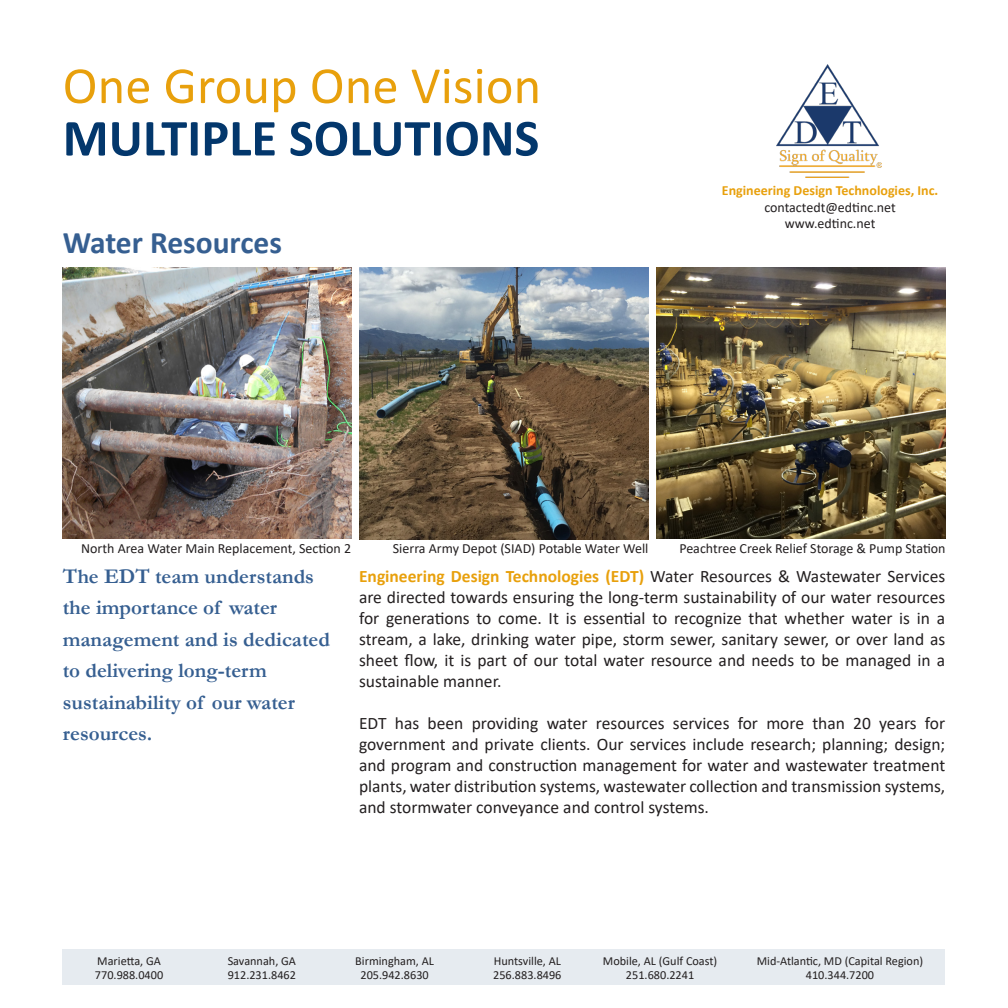
<style>
.page{position:relative;width:1008px;height:1008px;background:#fff}
.page>*{position:absolute;margin:0;border:0;box-sizing:border-box;transform-origin:0 0}
.t1{font:52.5px "Calibri";letter-spacing:.005em;color:#e8a00c}
.t2{font:700 52.5px "Calibri";color:#03376c}
.t3{font:700 31.5px "Calibri";color:#365f91}
.t4{font:700 21px/31.5px "Garamond";color:#365f91}
.t5{font:17.5px/21px "Calibri";color:#231f20;text-align:justify}
.t6{font:14px "Calibri";color:#231f20}
.t7{font:700 14px "Calibri";color:#e8a00c}
.t8{font:12.25px "Calibri";color:#231f20}
.s1{font-weight:700;color:#e8a00c}
</style>
<div class="page">
<img style="left:657px;top:268px;width:289px;height:271px">
<img style="left:63px;top:268px;width:289px;height:271px">
<img style="left:360px;top:268px;width:289px;height:271px">
<div style="left:63px;top:949px;width:882px;height:36px;background:#e6ebf0"></div>
<img style="left:777px;top:64px;width:104px;height:113px">
<p class="t1" style="left:63px;top:49px;width:480px">One Group One Vision</p>
<p class="t2" style="left:63px;top:101px;width:478px">MULTIPLE SOLUTIONS</p>
<p class="t3" style="left:63px;top:220px;width:221px">Water Resources</p>
<p class="t7" style="left:722px;top:180px;width:218px">Engineering Design Technologies, Inc.</p>
<p class="t6" style="left:764px;top:197px;width:133px">contactedt@edtinc.net</p>
<p class="t6" style="left:785px;top:214px;width:92px">www.edtinc.net</p>
<p class="t6" style="left:81px;top:539px;width:271px">North Area Water Main Replacement, Section 2</p>
<p class="t6" style="left:393px;top:539px;width:257px">Sierra Army Depot (SIAD) Potable Water Well</p>
<p class="t6" style="left:679px;top:539px;width:268px">Peachtree Creek Relief Storage &amp; Pump Station</p>
<p class="t4" style="left:63px;top:561px;width:269px">The EDT team understands the importance of water management and is dedicated to delivering long-term sustainability of our water resources.</p>
<p class="t5" style="left:359px;top:566px;width:588px"><span class="s1">Engineering Design Technologies (EDT)</span> Water Resources &amp; Wastewater Services are directed towards ensuring the long-term sustainability of our water resources for generations to come. It is essential to recognize that whether water is in a stream, a lake, drinking water pipe, storm sewer, sanitary sewer, or over land as sheet flow, it is part of our total water resource and needs to be managed in a sustainable manner.</p>
<p class="t5" style="left:359px;top:713px;width:588px">EDT has been providing water resources services for more than 20 years for government and private clients. Our services include research; planning; design; and program and construction management for water and wastewater treatment plants, water distribution systems, wastewater collection and transmission systems, and stormwater conveyance and control systems.</p>
<p class="t8" style="left:97px;top:952px;width:65px">Marietta, GA</p>
<p class="t8" style="left:95px;top:966px;width:70px">770.988.0400</p>
<p class="t8" style="left:228px;top:952px;width:70px">Savannah, GA</p>
<p class="t8" style="left:228px;top:966px;width:70px">912.231.8462</p>
<p class="t8" style="left:355px;top:952px;width:80px">Birmingham, AL</p>
<p class="t8" style="left:360px;top:966px;width:70px">205.942.8630</p>
<p class="t8" style="left:494px;top:952px;width:69px">Huntsville, AL</p>
<p class="t8" style="left:493px;top:966px;width:70px">256.883.8496</p>
<p class="t8" style="left:603px;top:952px;width:116px">Mobile, AL (Gulf Coast)</p>
<p class="t8" style="left:626px;top:966px;width:70px">251.680.2241</p>
<p class="t8" style="left:757px;top:952px;width:168px">Mid-Atlantic, MD (Capital Region)</p>
<p class="t8" style="left:806px;top:966px;width:70px">410.344.7200</p>
</div>
